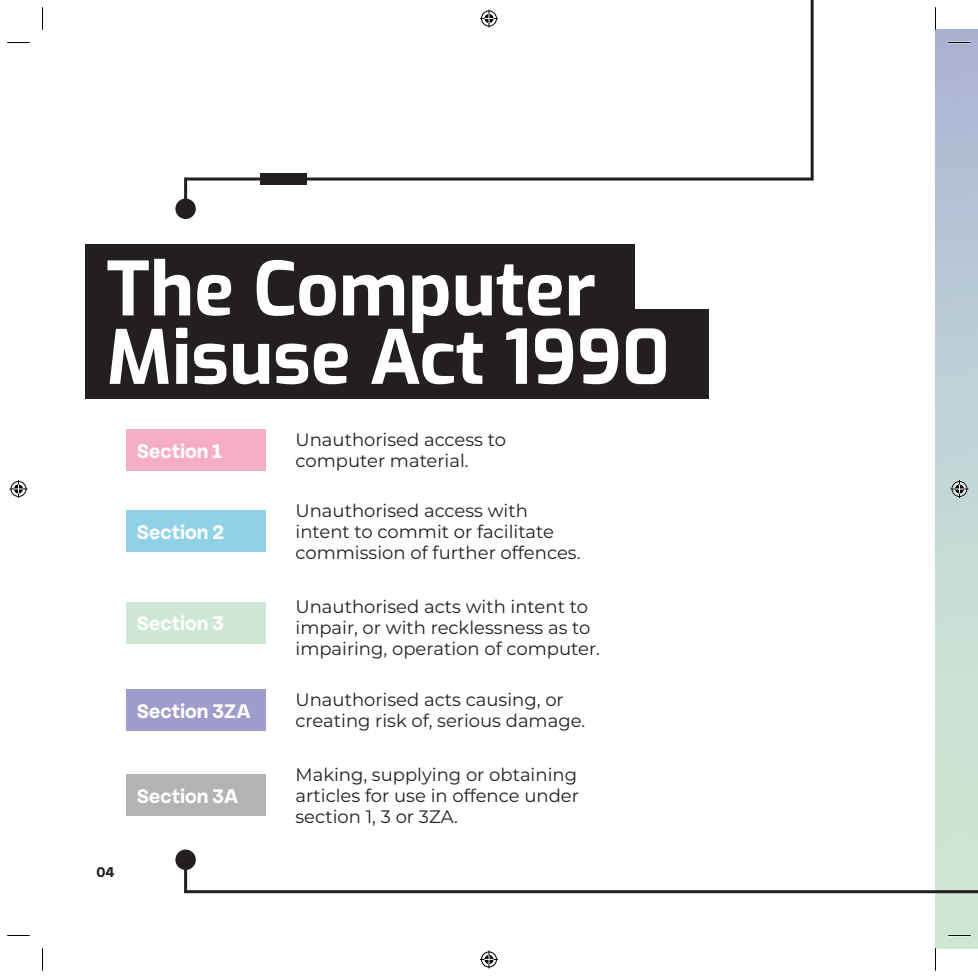
<style>
.page{position:relative;width:978px;height:978px;background:#fff}
.page>*{position:absolute;margin:0;border:0;box-sizing:border-box;transform-origin:0 0}
.t1{font:700 74.4px/68.4px "Exo";color:#fff}
.t2{font:700 21px "Tenon";color:#fff}
.t3{font:18px/21px "Montserrat";color:#231f20}
.t4{font:700 15px "Tenon";color:#231f20}
</style>
<div class="page">
<div style="left:935px;top:30px;width:43px;height:918px;background:linear-gradient(to bottom,#adb8d4,#d3efd5)"></div>
<hr style="left:184px;top:178px;width:3px;height:31px;background:#231f20">
<div style="left:175px;top:199px;width:21px;height:20px;background:#231f20;border-radius:50%"></div>
<hr style="left:186px;top:178px;width:626px;height:3px;background:#231f20">
<div style="left:175px;top:850px;width:21px;height:20px;background:#231f20;border-radius:50%"></div>
<hr style="left:184px;top:867px;width:3px;height:26px;background:#231f20">
<hr style="left:184px;top:890px;width:794px;height:3px;background:#231f20">
<div style="left:260px;top:173px;width:47px;height:12px;background:#231f20"></div>
<hr style="left:811px;top:0;width:3px;height:181px;background:#231f20">
<div style="left:85px;top:245px;width:549px;height:75px;background:#231f20"></div>
<div style="left:85px;top:309px;width:623px;height:90px;background:#231f20"></div>
<div style="left:126px;top:429px;width:139px;height:42px;background:#f5aec3"></div>
<div style="left:126px;top:510px;width:139px;height:42px;background:#8fd2e8"></div>
<div style="left:126px;top:602px;width:139px;height:42px;background:#cde6d5"></div>
<div style="left:126px;top:690px;width:139px;height:41px;background:#9f9bcb"></div>
<div style="left:126px;top:775px;width:139px;height:41px;background:#b1b3b4"></div>
<hr style="left:948px;top:934px;width:23px;height:2px;background:#fff">
<svg style="left:7px;top:42px;width:23px;height:1px"></svg>
<svg style="left:948px;top:42px;width:23px;height:1px"></svg>
<svg style="left:7px;top:935px;width:23px;height:1px"></svg>
<svg style="left:948px;top:935px;width:23px;height:1px"></svg>
<svg style="left:42px;top:7px;width:1px;height:23px"></svg>
<svg style="left:42px;top:948px;width:1px;height:23px"></svg>
<svg style="left:935px;top:7px;width:1px;height:23px"></svg>
<svg style="left:935px;top:948px;width:1px;height:23px"></svg>
<svg style="left:480px;top:10px;width:18px;height:18px"></svg>
<svg style="left:480px;top:950px;width:18px;height:18px"></svg>
<svg style="left:10px;top:480px;width:18px;height:18px"></svg>
<svg style="left:950px;top:480px;width:18px;height:18px"></svg>
<h1 class="t1" style="left:106px;top:256px;width:565px">The Computer<br>Misuse Act 1990</h1>
<p class="t2" style="left:137px;top:438px;width:87px">Section 1</p>
<p class="t2" style="left:137px;top:519px;width:89px">Section 2</p>
<p class="t2" style="left:137px;top:611px;width:89px">Section 3</p>
<p class="t2" style="left:137px;top:698px;width:115px">Section 3ZA</p>
<p class="t2" style="left:137px;top:783px;width:103px">Section 3A</p>
<p class="t4" style="left:96px;top:863px;width:20px">04</p>
<p class="t3" style="left:296px;top:431px;width:212px">Unauthorised access to computer material.</p>
<p class="t3" style="left:296px;top:501px;width:286px">Unauthorised access with intent to commit or facilitate commission of further offences.</p>
<p class="t3" style="left:296px;top:598px;width:306px">Unauthorised acts with intent to impair, or with recklessness as to impairing, operation of computer.</p>
<p class="t3" style="left:296px;top:691px;width:291px">Unauthorised acts causing, or creating risk of, serious damage.</p>
<p class="t3" style="left:296px;top:766px;width:285px;text-align:justify">Making, supplying or obtaining articles for use in offence under section 1, 3 or 3ZA.</p>
</div>
